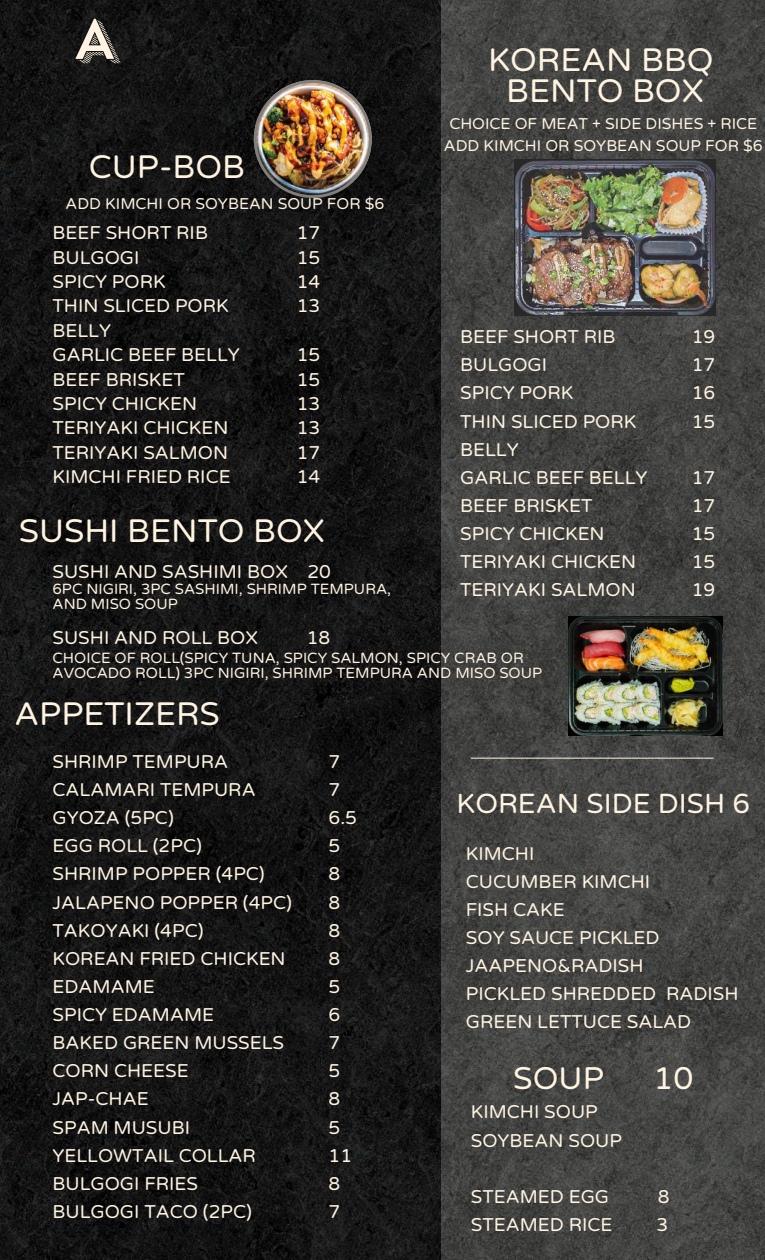
<style>
.page{position:relative;width:765px;height:1260px;background:#fff}
.page>*{position:absolute;margin:0;border:0;box-sizing:border-box;transform-origin:0 0}
.t1{font:56.62px "Trend Sans Four";color:#fff4e2}
.t2{font:33px/31px "Varela Round";color:#fff4e2;text-align:center}
.t3{font:31.75px "Varela Round";color:#fff4e2}
.t4{font:28px "Varela Round";color:#fff4e2}
.t5{font:18.75px/28.1px "Varela Round";color:#fff4e2}
.t6{font:15.75px/21.5px "Varela Round";color:#fff4e2;text-align:center}
.t7{font:15px/15px "Varela Round";color:#fff4e2}
</style>
<div class="page">
<img style="left:0;top:0;width:442px;height:1260px">
<img style="left:442px;top:0;width:323px;height:1260px">
<img style="left:254px;top:80px;width:118px;height:118px">
<img style="left:514px;top:159px;width:202px;height:157px">
<img style="left:568px;top:617px;width:154px;height:119px">
<hr style="left:471px;top:758px;width:243px;height:1px;background:#fff4e2">
<h1 class="t1" style="left:72px;top:16px;width:47px">A</h1>
<h2 class="t2" style="left:89px;top:152px;width:158px">CUP-BOB</h2>
<p class="t6" style="left:66px;top:193px;width:320px">ADD KIMCHI OR SOYBEAN SOUP FOR $6</p>
<h2 class="t2" style="left:488px;top:45px;width:227px">KOREAN BBQ<br>BENTO BOX</h2>
<p class="t6" style="left:444px;top:113px;width:320px">CHOICE OF MEAT + SIDE DISHES + RICE<br>ADD KIMCHI OR SOYBEAN SOUP FOR $6</p>
<p class="t5" style="left:53px;top:221px;width:189px;line-height:24.4px">BEEF SHORT RIB<br>BULGOGI<br>SPICY PORK<br>THIN SLICED PORK<br>BELLY<br>GARLIC BEEF BELLY<br>BEEF BRISKET<br>SPICY CHICKEN<br>TERIYAKI CHICKEN<br>TERIYAKI SALMON<br>KIMCHI FRIED RICE</p>
<p class="t5" style="left:297px;top:221px;width:25px;line-height:24.4px;text-align:justify">17<br>15<br>14<br>13</p>
<p class="t5" style="left:460px;top:323px;width:189px">BEEF SHORT RIB<br>BULGOGI<br>SPICY PORK<br>THIN SLICED PORK<br>BELLY<br>GARLIC BEEF BELLY<br>BEEF BRISKET<br>SPICY CHICKEN<br>TERIYAKI CHICKEN<br>TERIYAKI SALMON</p>
<p class="t5" style="left:692px;top:323px;width:25px;text-align:justify">19<br>17<br>16<br>15</p>
<p class="t5" style="left:297px;top:343px;width:25px;line-height:24.4px;text-align:justify">15<br>15<br>13<br>13<br>17<br>14</p>
<h2 class="t2" style="left:19px;top:516px;width:308px">SUSHI BENTO BOX</h2>
<p class="t5" style="left:53px;top:558px;width:280px">SUSHI AND SASHIMI BOX 20</p>
<p class="t7" style="left:53px;top:581px;width:340px">6PC NIGIRI, 3PC SASHIMI, SHRIMP TEMPURA,<br>AND MISO SOUP</p>
<p class="t5" style="left:53px;top:624px;width:207px">SUSHI AND ROLL BOX</p>
<p class="t5" style="left:307px;top:624px;width:25px">18</p>
<p class="t7" style="left:53px;top:651px;width:491px">CHOICE OF ROLL(SPICY TUNA, SPICY SALMON, SPICY CRAB OR<br>AVOCADO ROLL) 3PC NIGIRI, SHRIMP TEMPURA AND MISO SOUP</p>
<p class="t5" style="left:692px;top:464px;width:25px;text-align:justify">17<br>17<br>15<br>15<br>19</p>
<h2 class="t2" style="left:15px;top:699px;width:207px">APPETIZERS</h2>
<p class="t5" style="left:53px;top:748px;width:241px">SHRIMP TEMPURA<br>CALAMARI TEMPURA<br>GYOZA (5PC)<br>EGG ROLL (2PC)<br>SHRIMP POPPER (4PC)<br>JALAPENO POPPER (4PC)<br>TAKOYAKI (4PC)<br>KOREAN FRIED CHICKEN<br>EDAMAME<br>SPICY EDAMAME<br>BAKED GREEN MUSSELS<br>CORN CHEESE<br>JAP-CHAE<br>SPAM MUSUBI<br>YELLOWTAIL COLLAR<br>BULGOGI FRIES<br>BULGOGI TACO (2PC)</p>
<p class="t5" style="left:329px;top:748px;width:30px">7<br>7<br>6.5<br>5<br>8<br>8<br>8<br>8<br>5<br>6<br>7<br>5<br>8<br>5<br>11<br>8<br>7</p>
<h3 class="t4" style="left:457px;top:787px;width:295px">KOREAN SIDE DISH 6</h3>
<p class="t5" style="left:466px;top:840px;width:274px">KIMCHI<br>CUCUMBER KIMCHI<br>FISH CAKE<br>SOY SAUCE PICKLED<br>JAAPENO&amp;RADISH<br>PICKLED SHREDDED RADISH<br>GREEN LETTUCE SALAD</p>
<h3 class="t3" style="left:513px;top:1060px;width:92px">SOUP</h3>
<h3 class="t3" style="left:654px;top:1060px;width:41px">10</h3>
<p class="t5" style="left:471px;top:1098px;width:153px">KIMCHI SOUP<br>SOYBEAN SOUP</p>
<p class="t5" style="left:471px;top:1183px;width:140px">STEAMED EGG</p>
<p class="t5" style="left:658px;top:1183px;width:13px">8</p>
<p class="t5" style="left:471px;top:1211px;width:143px">STEAMED RICE</p>
<p class="t5" style="left:656px;top:1211px;width:13px">3</p>
</div>
